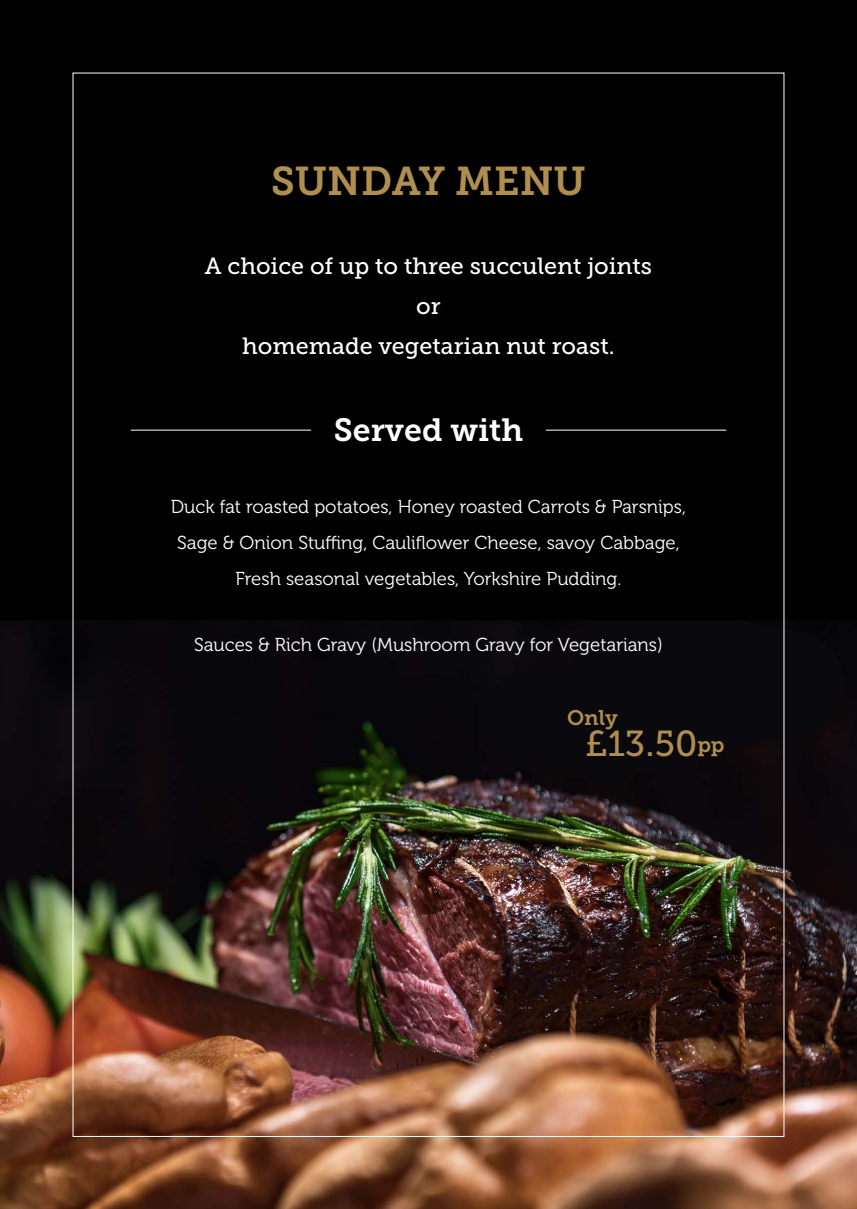
<style>
.page{position:relative;width:857px;height:1209px;background:#fff}
.page>*{position:absolute;margin:0;border:0;box-sizing:border-box;transform-origin:0 0}
.t1{font:40px "Museo Slab 700";color:#af8e50}
.t2{font:36px "Museo Slab 500";color:#af8e50}
.t3{font:32px "Museo Slab 700";color:#fff}
.t4{font:23.4px/40px "Museo Slab 500";color:#fff;text-align:center}
.t5{font:21px "Museo Slab 700";color:#af8e50}
.t6{font:18.6px/36px "Museo 300";color:#fff;text-align:center}
.s1{font-family:"Museo Slab 700";font-size:21px}
</style>
<div class="page">
<img style="left:0;top:0;width:857px;height:1208px">
<hr style="left:546px;top:429px;width:180px;height:1px;background:#fff">
<hr style="left:131px;top:429px;width:180px;height:1px;background:#fff">
<h1 class="t1" style="left:271px;top:158px;width:316px">SUNDAY MENU</h1>
<p class="t4" style="left:205px;top:246px;width:449px">A choice of up to three succulent joints or<br>homemade vegetarian nut roast.</p>
<h3 class="t3" style="left:334px;top:411px;width:191px">Served with</h3>
<p class="t6" style="left:171px;top:489px;width:517px">Duck fat roasted potatoes, Honey roasted Carrots &amp; Parsnips,<br>Sage &amp; Onion Stuffing, Cauliflower Cheese, savoy Cabbage,<br>Fresh seasonal vegetables, Yorkshire Pudding.</p>
<p class="t6" style="left:194px;top:627px;width:470px">Sauces &amp; Rich Gravy (Mushroom Gravy for Vegetarians)</p>
<p class="t5" style="left:567px;top:706px;width:52px">Only</p>
<h2 class="t2" style="left:585px;top:723px;width:140px">£13.50<span class="s1">pp</span></h2>
</div>
